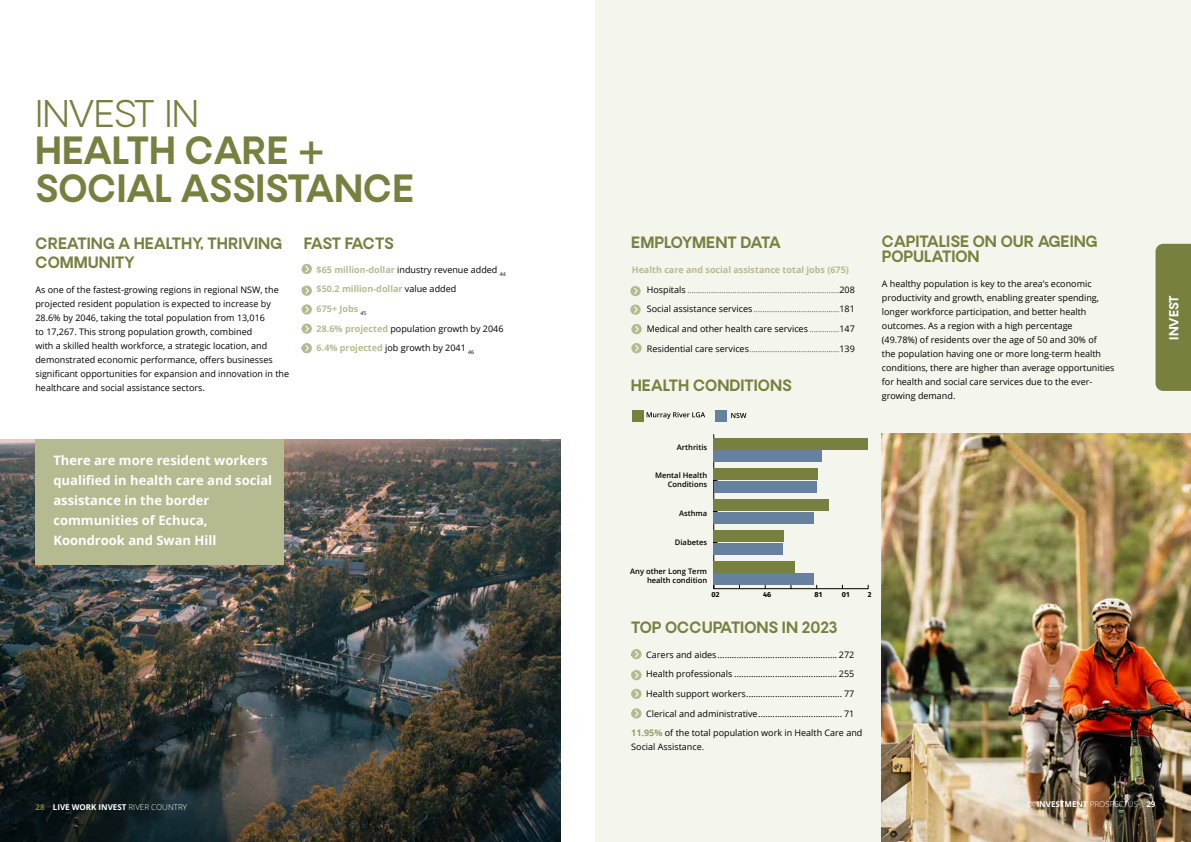
<style>
.page{position:relative;width:1191px;height:842px;background:#fff}
.page>*{position:absolute;margin:0;border:0;box-sizing:border-box;transform-origin:0 0}
.t1{font:700 36px/38px "Oakes Grotesk";color:#79803f}
.t2{font:300 36px "Oakes Grotesk";color:#79803f}
.t3{font:700 15px/19px "Oakes Grotesk";color:#79803f}
.t4{font:700 15px "Oakes Grotesk";letter-spacing:-.025em;color:#79803f}
.t5{font:700 13px/20px "Open Sans";color:#fff}
.t6{font:700 12px "Oakes Grotesk";color:#fff}
.t7{font:9px/14px "Open Sans";color:#000}
.t8{font:300 9px "Open Sans";color:#000}
.t9{font:700 9px "Open Sans";color:#b6ba91}
.t10{font:700 8px "Open Sans";color:#fff}
.t11{font:600 7.6px/9px "Open Sans";color:#000;text-align:right}
.t12{font:700 7.2px "Fira Sans";color:#000}
.s1{font-weight:700;color:#b6ba91}
.s2{font-weight:400;color:#000}
.s3{font-weight:700}
.s4{color:#79803f}
.s5{font-weight:300}
.s6{font-weight:700;color:#79803f}
.s7{font-weight:400}
.s8{font-weight:700;color:#969c65}
</style>
<div class="page">
<img style="left:0;top:439px;width:560px;height:403px">
<div style="left:595px;top:0;width:596px;height:842px;background:#f4f5ed"></div>
<div style="left:1155px;top:244px;width:36px;height:147px;background:#79803f"></div>
<div style="left:631px;top:649px;width:10px;height:10px;background:#b6ba91;border-radius:50%"></div>
<svg style="left:635px;top:651px;width:4px;height:7px"></svg>
<div style="left:631px;top:670px;width:10px;height:10px;background:#b6ba91;border-radius:50%"></div>
<svg style="left:635px;top:672px;width:4px;height:7px"></svg>
<div style="left:631px;top:689px;width:10px;height:10px;background:#b6ba91;border-radius:50%"></div>
<svg style="left:635px;top:690px;width:4px;height:7px"></svg>
<svg style="left:631px;top:708px;width:10px;height:10px"></svg>
<svg style="left:634px;top:709px;width:5px;height:9px"></svg>
<svg style="left:302px;top:264px;width:10px;height:10px"></svg>
<svg style="left:304px;top:265px;width:6px;height:8px"></svg>
<div style="left:302px;top:285px;width:10px;height:11px;background:#b6ba91;border-radius:50%"></div>
<svg style="left:304px;top:286px;width:6px;height:8px"></svg>
<div style="left:302px;top:304px;width:10px;height:11px;background:#b6ba91;border-radius:50%"></div>
<svg style="left:305px;top:305px;width:5px;height:9px"></svg>
<div style="left:302px;top:323px;width:10px;height:11px;background:#b6ba91;border-radius:50%"></div>
<svg style="left:304px;top:324px;width:6px;height:8px"></svg>
<div style="left:35px;top:439px;width:248px;height:126px;background:#b6ba91"></div>
<div style="left:630px;top:286px;width:10px;height:10px;background:#b6ba91;border-radius:50%"></div>
<svg style="left:634px;top:288px;width:4px;height:7px"></svg>
<svg style="left:630px;top:304px;width:10px;height:11px"></svg>
<svg style="left:633px;top:305px;width:5px;height:9px"></svg>
<div style="left:631px;top:324px;width:10px;height:10px;background:#b6ba91;border-radius:50%"></div>
<svg style="left:635px;top:326px;width:4px;height:7px"></svg>
<div style="left:631px;top:343px;width:10px;height:10px;background:#b6ba91;border-radius:50%"></div>
<svg style="left:635px;top:345px;width:4px;height:7px"></svg>
<div style="left:632px;top:410px;width:11px;height:11px;background:#79803f"></div>
<div style="left:715px;top:410px;width:11px;height:11px;background:#65819d"></div>
<svg style="left:646px;top:412px;width:59px;height:7px"></svg>
<svg style="left:731px;top:413px;width:15px;height:5px"></svg>
<hr style="left:713px;top:588px;width:155px;height:1px;background:#000">
<hr style="left:713px;top:434px;width:1px;height:155px;background:#000">
<div style="left:713px;top:450px;width:109px;height:11px;background:#65819d"></div>
<div style="left:713px;top:481px;width:103px;height:11px;background:#65819d"></div>
<div style="left:713px;top:512px;width:101px;height:11px;background:#65819d"></div>
<div style="left:713px;top:543px;width:70px;height:11px;background:#65819d"></div>
<div style="left:713px;top:574px;width:101px;height:11px;background:#65819d"></div>
<div style="left:713px;top:438px;width:155px;height:11px;background:#79803f"></div>
<div style="left:713px;top:469px;width:105px;height:11px;background:#79803f"></div>
<div style="left:713px;top:500px;width:116px;height:11px;background:#79803f"></div>
<div style="left:713px;top:531px;width:71px;height:11px;background:#79803f"></div>
<div style="left:713px;top:561px;width:82px;height:12px;background:#79803f"></div>
<img style="left:882px;top:434px;width:309px;height:408px">
<svg style="left:302px;top:343px;width:10px;height:10px"></svg>
<svg style="left:304px;top:344px;width:6px;height:8px"></svg>
<h1 class="t2" style="left:35px;top:91px;width:165px">INVEST IN</h1>
<h1 class="t1" style="left:35px;top:133px;width:381px">HEALTH CARE +<br>SOCIAL ASSISTANCE</h1>
<h2 class="t3" style="left:35px;top:234px;width:248px">CREATING A HEALTHY, THRIVING<br>COMMUNITY</h2>
<p class="t7" style="left:35px;top:282px;width:255px">As one of the fastest-growing regions in regional NSW, the projected resident population is expected to increase by 28.6% by 2046, taking the total population from 13,016<br>to 17,267. This strong population growth, combined<br>with a skilled health workforce, a strategic location, and demonstrated economic performance, offers businesses significant opportunities for expansion and innovation in the healthcare and social assistance sectors.</p>
<h2 class="t4" style="left:304px;top:233px;width:91px">FAST FACTS</h2>
<p class="t7" style="left:302px;top:262px;width:206px">• <span class="s1">$65 million-dollar</span> industry revenue added <sub>44</sub></p>
<p class="t9" style="left:302px;top:283px;width:156px"><span class="s2">•</span> $50.2 million-dollar <span class="s2">value added</span></p>
<p class="t9" style="left:302px;top:302px;width:66px"><span class="s2">•</span> 675+ Jobs <sub>45</sub></p>
<p class="t7" style="left:302px;top:321px;width:203px">• <span class="s1">28.6% projected</span> population growth by 2046</p>
<p class="t7" style="left:302px;top:341px;width:174px"><span class="s3">•</span> <span class="s1">6.4% projected</span> job growth by 2041 <sub>46</sub></p>
<h3 class="t5" style="left:53px;top:450px;width:220px">There are more resident workers qualified in health care and social assistance in the border communities of Echuca,<br>Koondrook and Swan Hill</h3>
<p class="t10" style="left:35px;top:801px;width:153px"><span class="s4">28</span> LIVE WORK INVEST <span class="s5">RIVER COUNTRY</span></p>
<h2 class="t3" style="left:631px;top:234px;width:151px">EMPLOYMENT DATA</h2>
<p class="t9" style="left:632px;top:263px;width:219px">Health care and social assistance total jobs (675)</p>
<p class="t8" style="left:632px;top:283px;width:225px"><span class="s6">•</span> <span class="s7">Hospitals</span> .......................................................................<span class="s7">208</span></p>
<p class="t8" style="left:632px;top:303px;width:225px"><span class="s3">•</span> <span class="s7">Social assistance services</span> ........................................<span class="s7">181</span></p>
<p class="t7" style="left:632px;top:322px;width:225px"><span class="s3">•</span> Medical and other health care services <span class="s5">..............</span>147</p>
<p class="t8" style="left:632px;top:342px;width:225px"><span class="s3">•</span> <span class="s7">Residential care services</span>..........................................<span class="s7">139</span></p>
<h2 class="t3" style="left:631px;top:377px;width:163px">HEALTH CONDITIONS</h2>
<h2 class="t3" style="left:882px;top:234px;width:217px;line-height:15px">CAPITALISE ON OUR AGEING<br>POPULATION</h2>
<p class="t7" style="left:882px;top:277px;width:234px">A healthy population is key to the area’s economic productivity and growth, enabling greater spending, longer workforce participation, and better health outcomes. As a region with a high percentage<br>(49.78%) of residents over the age of 50 and 30% of<br>the population having one or more long-term health conditions, there are higher than average opportunities for health and social care services due to the ever&shy;growing demand.</p>
<p class="t11" style="left:677px;top:442px;width:32px">Arthritis</p>
<p class="t11" style="left:655px;top:471px;width:54px">Mental Health<br>Conditions</p>
<p class="t11" style="left:679px;top:509px;width:30px">Asthma</p>
<p class="t11" style="left:675px;top:538px;width:34px">Diabetes</p>
<p class="t11" style="left:630px;top:567px;width:78px">Any other Long Term health condition</p>
<p class="t12" style="left:711px;top:588px;width:9px">02</p>
<p class="t12" style="left:763px;top:588px;width:10px">46</p>
<p class="t12" style="left:814px;top:588px;width:9px">81</p>
<p class="t12" style="left:842px;top:588px;width:9px">01</p>
<p class="t12" style="left:868px;top:588px;width:5px">2</p>
<h2 class="t3" style="left:631px;top:619px;width:208px">TOP OCCUPATIONS IN 2023</h2>
<p class="t7" style="left:631px;top:647px;width:225px"><span class="s3">•</span> Carers and aides.................................................. 272</p>
<p class="t7" style="left:631px;top:667px;width:225px">• Health professionals ........................................... 255</p>
<p class="t7" style="left:631px;top:686px;width:225px">• Health support workers........................................ 77</p>
<p class="t7" style="left:631px;top:703px;width:233px;line-height:19.7px">• Clerical and administrative................................... 71<br><span class="s8">11.95%</span> of the total population work in Health Care and</p>
<p class="t7" style="left:631px;top:740px;width:74px">Social Assistance.</p>
<h3 class="t6" style="left:1166px;top:340px;width:46px;rotate:-90deg">INVEST</h3>
<p class="t10" style="left:1036px;top:798px;width:120px">INVESTMENT <span class="s5">PROSPECTUS</span> 29</p>
</div>
